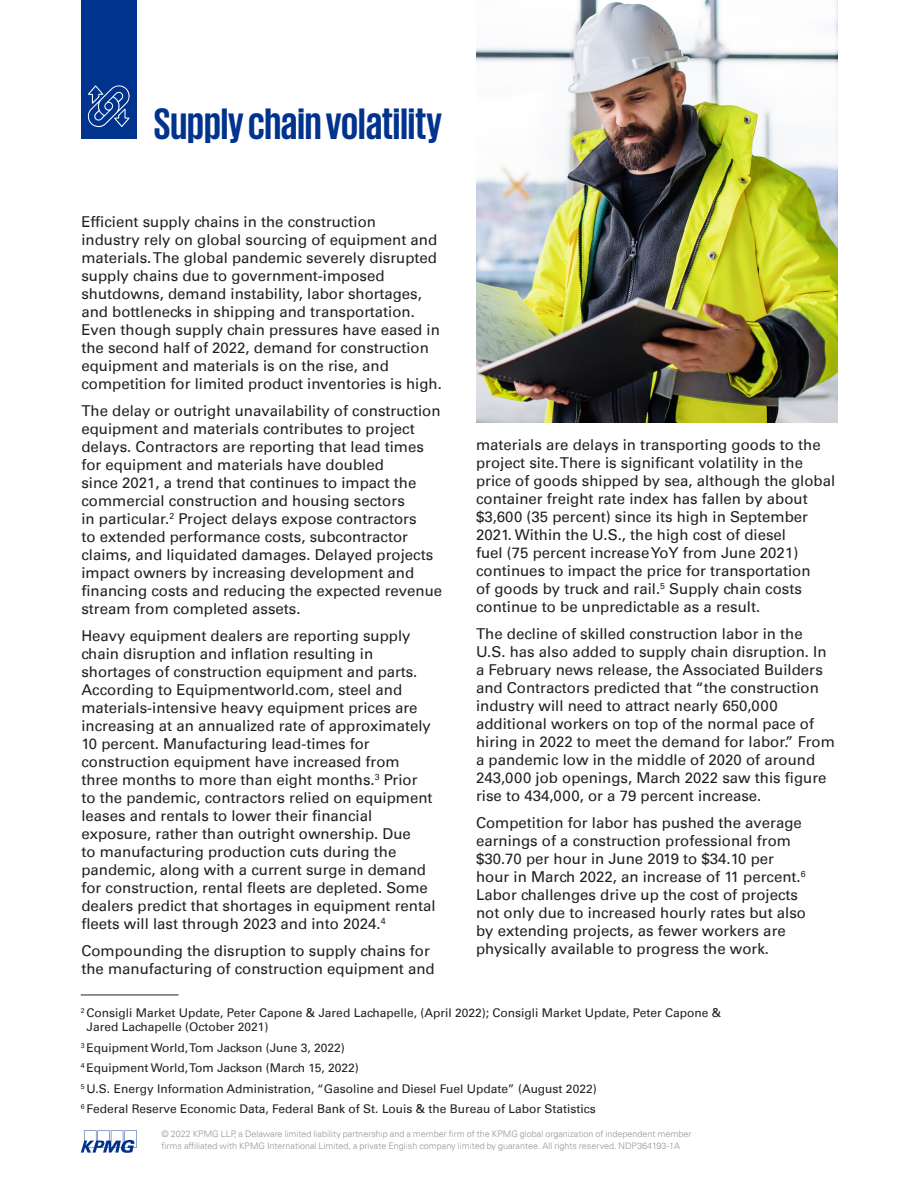
<style>
.page{position:relative;width:918px;height:1188px;background:#fff}
.page>*{position:absolute;margin:0;border:0;box-sizing:border-box;transform-origin:0 0}
.t1{font:700 45px "KPMG";color:#00338d}
.t2{font:15px/18px "Univers 55 Roman";color:#231f20}
.t3{font:12px/20.4px "Univers 55 Roman";color:#231f20}
.t4{font:300 9px/12px "Univers 45";color:#939598}
</style>
<div class="page">
<img style="left:476px;top:0;width:361px;height:422px">
<div style="left:81px;top:0;width:56px;height:139px;background:#00338d"></div>
<svg style="left:87px;top:85px;width:43px;height:43px"></svg>
<hr style="left:81px;top:995px;width:98px;height:1px;background:#231f20">
<svg style="left:81px;top:1130px;width:56px;height:23px"></svg>
<h1 class="t1" style="left:154px;top:101px;width:290px">Supply chain volatility</h1>
<p class="t2" style="left:81px;top:213px;width:362px">Efficient supply chains in the construction<br>industry rely on global sourcing of equipment and materials. The global pandemic severely disrupted supply chains due to government-imposed shutdowns, demand instability, labor shortages, and bottlenecks in shipping and transportation.<br>Even though supply chain pressures have eased in the second half of 2022, demand for construction equipment and materials is on the rise, and competition for limited product inventories is high.</p>
<p class="t2" style="left:81px;top:402px;width:362px">The delay or outright unavailability of construction equipment and materials contributes to project delays. Contractors are reporting that lead times for equipment and materials have doubled<br>since 2021, a trend that continues to impact the commercial construction and housing sectors<br>in particular.<sup>2</sup> Project delays expose contractors<br>to extended performance costs, subcontractor claims, and liquidated damages. Delayed projects impact owners by increasing development and financing costs and reducing the expected revenue stream from completed assets.</p>
<p class="t2" style="left:81px;top:627px;width:356px">Heavy equipment dealers are reporting supply chain disruption and inflation resulting in shortages of construction equipment and parts.<br>According to Equipmentworld.com, steel and materials-intensive heavy equipment prices are increasing at an annualized rate of approximately 10 percent. Manufacturing lead-times for construction equipment have increased from three months to more than eight months.<sup>3</sup> Prior<br>to the pandemic, contractors relied on equipment leases and rentals to lower their financial exposure, rather than outright ownership. Due<br>to manufacturing production cuts during the pandemic, along with a current surge in demand for construction, rental fleets are depleted. Some dealers predict that shortages in equipment rental fleets will last through 2023 and into 2024.<sup>4</sup></p>
<p class="t2" style="left:81px;top:942px;width:355px">Compounding the disruption to supply chains for the manufacturing of construction equipment and</p>
<p class="t2" style="left:476px;top:436px;width:361px">materials are delays in transporting goods to the project site. There is significant volatility in the price of goods shipped by sea, although the global container freight rate index has fallen by about $3,600 (35 percent) since its high in September 2021. Within the U.S., the high cost of diesel<br>fuel (75 percent increase YoY from June 2021) continues to impact the price for transportation<br>of goods by truck and rail.<sup>5</sup> Supply chain costs continue to be unpredictable as a result.</p>
<p class="t2" style="left:476px;top:625px;width:360px">The decline of skilled construction labor in the U.S. has also added to supply chain disruption. In a February news release, the Associated Builders and Contractors predicted that “the construction industry will need to attract nearly 650,000 additional workers on top of the normal pace of hiring in 2022 to meet the demand for labor.” From a pandemic low in the middle of 2020 of around 243,000 job openings, March 2022 saw this figure rise to 434,000, or a 79 percent increase.</p>
<p class="t2" style="left:476px;top:814px;width:332px">Competition for labor has pushed the average earnings of a construction professional from $30.70 per hour in June 2019 to $34.10 per hour in March 2022, an increase of 11 percent.<sup>6<br></sup>Labor challenges drive up the cost of projects not only due to increased hourly rates but also by extending projects, as fewer workers are physically available to progress the work.</p>
<p class="t3" style="left:87px;top:1006px;width:636px;line-height:14.4px;text-indent:-6px"><sup>2</sup> Consigli Market Update, Peter Capone &amp; Jared Lachapelle, (April 2022); Consigli Market Update, Peter Capone &amp;<br>Jared Lachapelle (October 2021)</p>
<p class="t3" style="left:81px;top:1037px;width:517px"><sup>3</sup> Equipment World, Tom Jackson (June 3, 2022)<br><sup>4</sup> Equipment World, Tom Jackson (March 15, 2022)<br><sup>5</sup> U.S. Energy Information Administration, “Gasoline and Diesel Fuel Update” (August 2022)<br><sup>6</sup> Federal Reserve Economic Data, Federal Bank of St. Louis &amp; the Bureau of Labor Statistics</p>
<p class="t4" style="left:162px;top:1128px;width:531px">© 2022 KPMG LLP, a Delaware limited liability partnership and a member firm of the KPMG global organization of independent member firms affiliated with KPMG International Limited, a private English company limited by guarantee. All rights reserved. NDP364193-1A</p>
</div>
